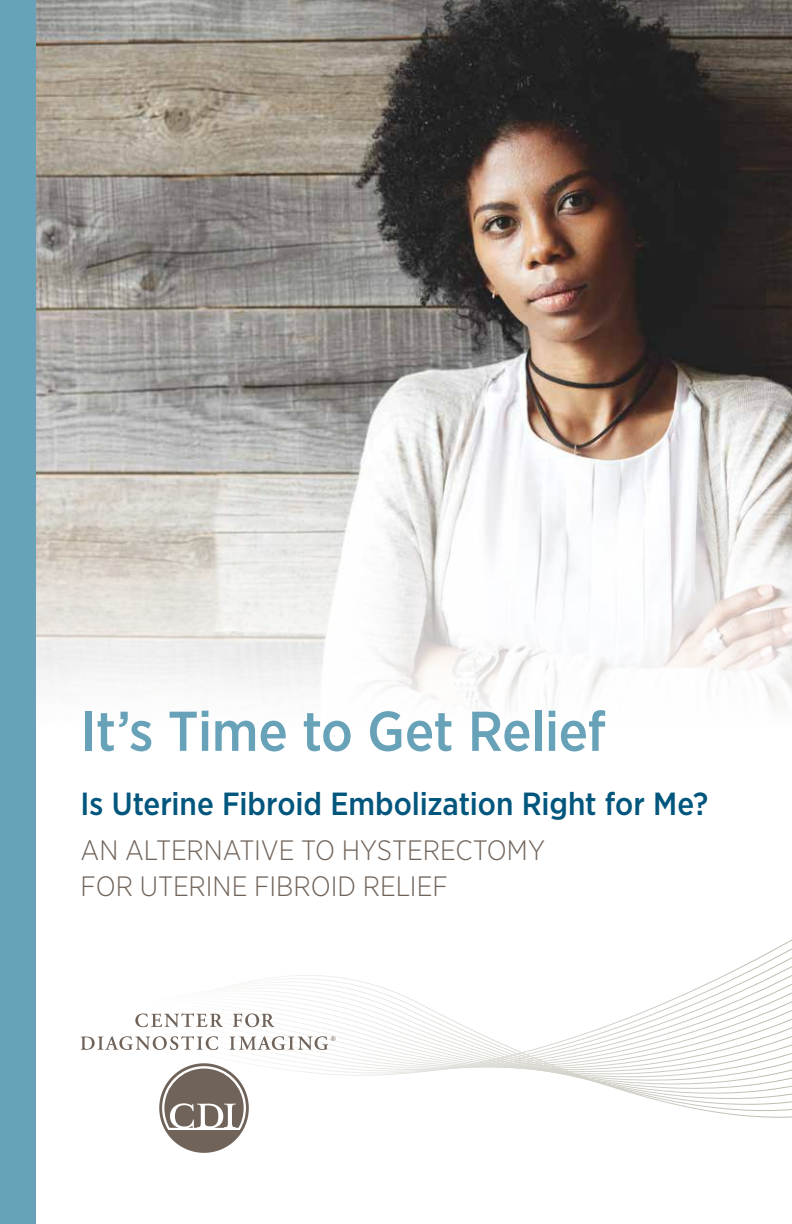
<style>
.page{position:relative;width:792px;height:1224px;background:#fff}
.page>*{position:absolute;margin:0;border:0;box-sizing:border-box;transform-origin:0 0}
.t1{font:500 56px "Gotham Narrow";letter-spacing:-.01em;color:#68a2b9}
.t2{font:500 32px "Gotham Narrow";letter-spacing:-.005em;color:#00567d}
.t3{font:300 28px/36px "Gotham Narrow";letter-spacing:-.005em;color:#706359}
</style>
<div class="page">
<svg style="left:80px;top:939px;width:712px;height:157px"></svg>
<img style="left:36px;top:0;width:756px;height:420px">
<svg style="left:36px;top:420px;width:756px;height:289px"></svg>
<div style="left:0;top:0;width:36px;height:1224px;background:#68a2b9"></div>
<svg style="left:135px;top:1013px;width:88px;height:14px"></svg>
<svg style="left:233px;top:1013px;width:41px;height:14px"></svg>
<svg style="left:81px;top:1036px;width:137px;height:14px"></svg>
<svg style="left:159px;top:1063px;width:90px;height:90px"></svg>
<svg style="left:230px;top:1036px;width:106px;height:14px"></svg>
<h1 class="t1" style="left:81px;top:696px;width:527px">It’s Time to Get Relief</h1>
<p class="t2" style="left:81px;top:783px;width:629px">Is Uterine Fibroid Embolization Right for Me?</p>
<p class="t3" style="left:81px;top:831px;width:466px">AN ALTERNATIVE TO HYSTERECTOMY<br>FOR UTERINE FIBROID RELIEF</p>
</div>
